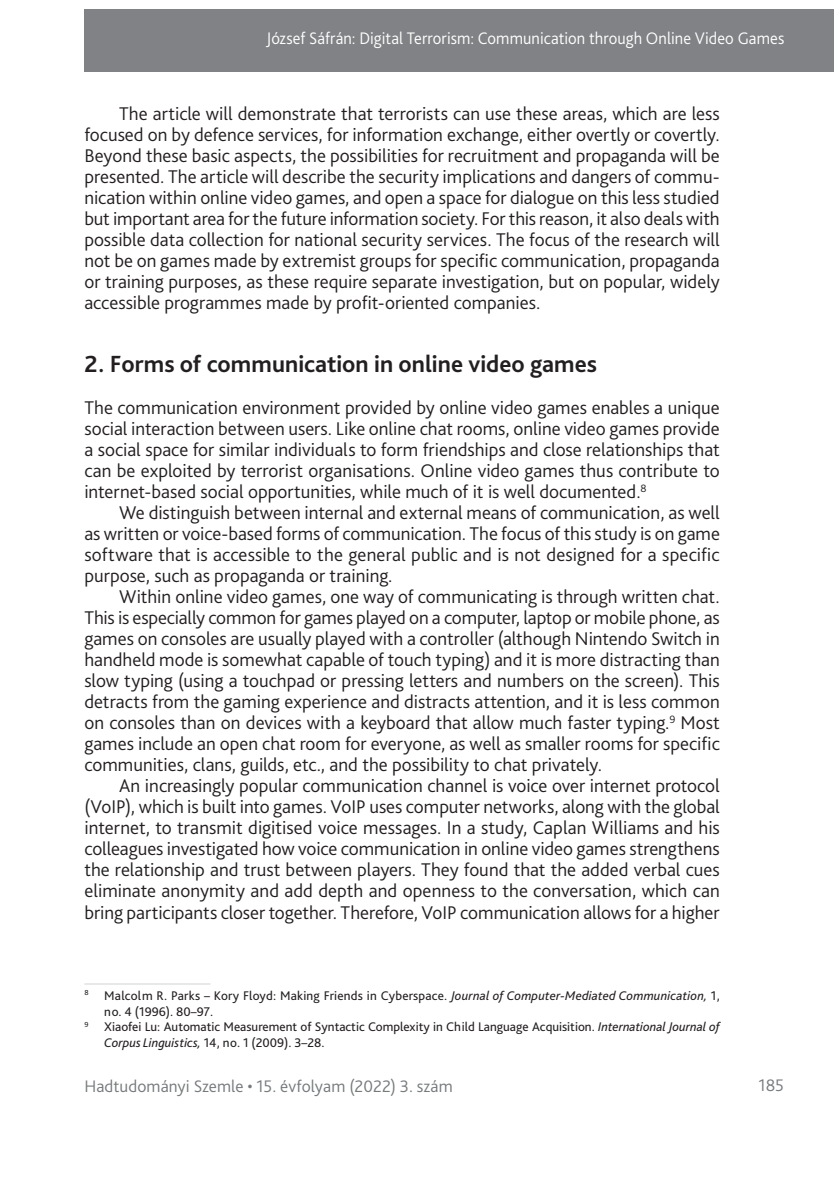
<style>
.page{position:relative;width:834px;height:1181px;background:#fff}
.page>*{position:absolute;margin:0;border:0;box-sizing:border-box;transform-origin:0 0}
._1_1__Head{font:700 24.5px "Bliss Pro";color:#231f20}
._1__Body{font:300 19.25px/21px "Bliss Pro";color:#231f20;text-align:justify}
._2__Body_1st_paragra{font:300 19.25px/21px "Bliss Pro";color:#231f20;text-align:justify}
.t1{font:300 17.5px "Bliss Pro";letter-spacing:.005em;color:#fff;scale:.95 1}
.t2{font:300 17.5px "Bliss Pro";letter-spacing:.005em;color:#767a7c}
.Lábjegyzet{font:13.12px/15.8px "Bliss Pro";color:#231f20}
.s1{font-style:italic}
</style>
<div class="page">
<div style="left:84px;top:9px;width:749px;height:63px;background:#808285"></div>
<hr style="left:84px;top:983px;width:126px;height:1px;background:#d1d2d4">
<p class="t1" style="left:266px;top:27px;width:546px">József Sáfrán: Digital Terrorism: Communication through Online Video Games</p>
<p class="_1__Body" style="left:84px;top:103px;width:637px;text-indent:35px">The article will demonstrate that terrorists can use these areas, which are less focused on by defence services, for information exchange, either overtly or covertly.<br>Beyond these basic aspects, the possibilities for recruitment and propaganda will be presented. The article will describe the security implications and dangers of commu&shy;nication within online video games, and open a space for dialogue on this less studied but important area for the future information society. For this reason, it also deals with possible data collection for national security services. The focus of the research will not be on games made by extremist groups for specific communication, propaganda or training purposes, as these require separate investigation, but on popular, widely accessible programmes made by profit-oriented companies.</p>
<p class="_1_1__Head" style="left:84px;top:349px;width:514px">2. Forms of communication in online video games</p>
<p class="_2__Body_1st_paragra" style="left:84px;top:397px;width:636px">The communication environment provided by online video games enables a unique social interaction between users. Like online chat rooms, online video games provide a social space for similar individuals to form friendships and close relationships that can be exploited by terrorist organisations. Online video games thus contribute to internet-based social opportunities, while much of it is well documented.<sup>8</sup></p>
<p class="_1__Body" style="left:84px;top:502px;width:637px;text-indent:35px">We distinguish between internal and external means of communication, as well as written or voice-based forms of communication. The focus of this study is on game software that is accessible to the general public and is not designed for a specific purpose, such as propaganda or training.</p>
<p class="_1__Body" style="left:84px;top:586px;width:637px;text-indent:35px">Within online video games, one way of communicating is through written chat.<br>This is especially common for games played on a computer, laptop or mobile phone, as games on consoles are usually played with a controller (although Nintendo Switch in handheld mode is somewhat capable of touch typing) and it is more distracting than slow typing (using a touchpad or pressing letters and numbers on the screen). This detracts from the gaming experience and distracts attention, and it is less common on consoles than on devices with a keyboard that allow much faster typing.<sup>9</sup> Most games include an open chat room for everyone, as well as smaller rooms for specific communities, clans, guilds, etc., and the possibility to chat privately.</p>
<p class="_1__Body" style="left:84px;top:775px;width:637px;text-indent:35px">An increasingly popular communication channel is voice over internet protocol (VoIP), which is built into games. VoIP uses computer networks, along with the global internet, to transmit digitised voice messages. In a study, Caplan Williams and his colleagues investigated how voice communication in online video games strengthens the relationship and trust between players. They found that the added verbal cues eliminate anonymity and add depth and openness to the conversation, which can bring participants closer together. Therefore, VoIP communication allows for a higher</p>
<p class="Lábjegyzet" style="left:104px;top:987px;width:617px;text-indent:-20px"><sup>8</sup> Malcolm R. Parks – Kory Floyd: Making Friends in Cyberspace. <span class="s1">Journal of Computer-Mediated Communication,</span> 1, no. 4 (1996). 80–97.</p>
<p class="Lábjegyzet" style="left:104px;top:1018px;width:617px;text-indent:-20px"><sup>9</sup> Xiaofei Lu: Automatic Measurement of Syntactic Complexity in Child Language Acquisition. <span class="s1">International Journal of<br>Corpus Linguistics,</span> 14, no. 1 (2009). 3–28.</p>
<p class="t2" style="left:84px;top:1075px;width:370px">Hadtudományi Szemle • 15. évfolyam (2022) 3. szám</p>
<p class="t2" style="left:758px;top:1074px;width:27px">185</p>
</div>
